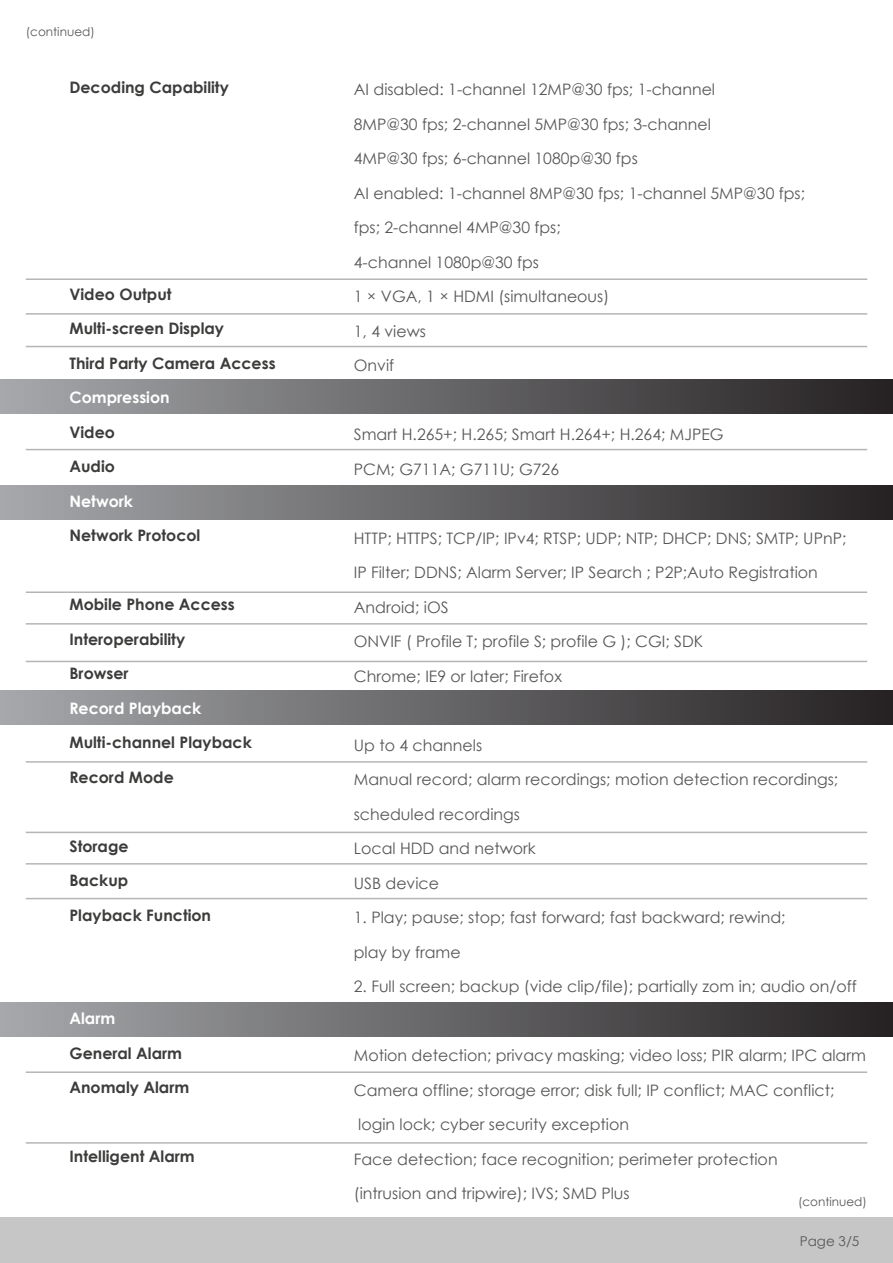
<style>
.page{position:relative;width:893px;height:1263px;background:#fff}
.page>*{position:absolute;margin:0;border:0;box-sizing:border-box;transform-origin:0 0}
.t1{font:15.75px/34.5px "Century Gothic";color:#575756}
.t2{font:700 15.75px/34.5px "Century Gothic";color:#3c3c3b}
.t3{font:700 15.75px "Century Gothic";color:#fff}
.t4{font:13.5px "Century Gothic";color:#575756}
.t5{font:12px "Century Gothic";color:#575756}
</style>
<div class="page">
<div style="left:0;top:379px;width:893px;height:34px;background:linear-gradient(to right,#a6a8ab,#252122)"></div>
<div style="left:0;top:486px;width:893px;height:34px;background:linear-gradient(to right,#a6a8ab,#252122)"></div>
<div style="left:0;top:691px;width:893px;height:34px;background:linear-gradient(to right,#a6a8ab,#252122)"></div>
<div style="left:0;top:1003px;width:893px;height:34px;background:linear-gradient(to right,#a6a8ab,#252122)"></div>
<hr style="left:26px;top:278px;width:841px;height:2px;background:#b4b5b5">
<hr style="left:26px;top:313px;width:841px;height:2px;background:#b4b5b5">
<hr style="left:26px;top:346px;width:841px;height:1px;background:#b4b5b5">
<hr style="left:26px;top:449px;width:841px;height:1px;background:#b4b5b5">
<hr style="left:26px;top:591px;width:841px;height:2px;background:#b4b5b5">
<hr style="left:26px;top:623px;width:841px;height:2px;background:#b4b5b5">
<hr style="left:26px;top:661px;width:841px;height:1px;background:#b4b5b5">
<hr style="left:26px;top:761px;width:841px;height:2px;background:#b4b5b5">
<hr style="left:26px;top:832px;width:841px;height:1px;background:#b4b5b5">
<hr style="left:26px;top:863px;width:841px;height:1px;background:#b4b5b5">
<hr style="left:26px;top:898px;width:841px;height:1px;background:#b4b5b5">
<hr style="left:26px;top:1071px;width:841px;height:2px;background:#b4b5b5">
<hr style="left:26px;top:1142px;width:841px;height:2px;background:#b4b5b5">
<div style="left:0;top:1217px;width:893px;height:46px;background:#c6c6c6"></div>
<p class="t5" style="left:26px;top:24px;width:70px">(continued)</p>
<p class="t2" style="left:69px;top:69px;width:161px">Decoding Capability</p>
<p class="t2" style="left:69px;top:276px;width:208px">Video Output<br>Multi-screen Display<br>Third Party Camera Access</p>
<p class="t3" style="left:69px;top:385px;width:102px">Compression</p>
<p class="t2" style="left:69px;top:414px;width:47px">Video<br>Audio</p>
<p class="t3" style="left:69px;top:489px;width:65px">Network</p>
<p class="t2" style="left:69px;top:517px;width:132px">Network Protocol</p>
<p class="t2" style="left:69px;top:586px;width:167px">Mobile Phone Access<br>Interoperability<br>Browser</p>
<p class="t3" style="left:69px;top:696px;width:133px">Record Playback</p>
<p class="t2" style="left:69px;top:724px;width:184px">Multi-channel Playback<br>Record Mode</p>
<p class="t2" style="left:69px;top:828px;width:143px">Storage<br>Backup<br>Playback Function</p>
<p class="t3" style="left:69px;top:1006px;width:47px">Alarm</p>
<p class="t2" style="left:69px;top:1035px;width:121px">General Alarm<br>Anomaly Alarm</p>
<p class="t2" style="left:69px;top:1138px;width:127px">Intelligent Alarm</p>
<p class="t1" style="left:354px;top:72px;width:453px">AI disabled: 1-channel 12MP@30 fps; 1-channel<br>8MP@30 fps; 2-channel 5MP@30 fps; 3-channel<br>4MP@30 fps; 6-channel 1080p@30 fps<br>AI enabled: 1-channel 8MP@30 fps; 1-channel 5MP@30 fps; fps; 2-channel 4MP@30 fps;<br>4-channel 1080p@30 fps<br>1 × VGA, 1 × HDMI (simultaneous)<br>1, 4 views<br>Onvif</p>
<p class="t1" style="left:354px;top:417px;width:371px">Smart H.265+; H.265; Smart H.264+; H.264; MJPEG<br>PCM; G711A; G711U; G726</p>
<p class="t1" style="left:354px;top:521px;width:494px">HTTP; HTTPS; TCP/IP; IPv4; RTSP; UDP; NTP; DHCP; DNS; SMTP; UPnP; IP Filter; DDNS; Alarm Server; IP Search ; P2P;Auto Registration Android; iOS<br>ONVIF ( Profile T; profile S; profile G ); CGI; SDK<br>Chrome; IE9 or later; Firefox</p>
<p class="t1" style="left:354px;top:728px;width:486px">Up to 4 channels<br>Manual record; alarm recordings; motion detection recordings; scheduled recordings<br>Local HDD and network<br>USB device</p>
<p class="t1" style="left:354px;top:900px;width:433px">1. Play; pause; stop; fast forward; fast backward; rewind; play by frame</p>
<p class="t1" style="left:354px;top:969px;width:504px">2. Full screen; backup (vide clip/file); partially zom in; audio on/off</p>
<p class="t1" style="left:354px;top:1038px;width:514px">Motion detection; privacy masking; video loss; PIR alarm; IPC alarm Camera offline; storage error; disk full; IP conflict; MAC conflict; login lock; cyber security exception<br>Face detection; face recognition; perimeter protection<br>(intrusion and tripwire); IVS; SMD Plus</p>
<p class="t5" style="left:798px;top:1193px;width:70px">(continued)</p>
<p class="t4" style="left:800px;top:1232px;width:61px">Page 3/5</p>
</div>
